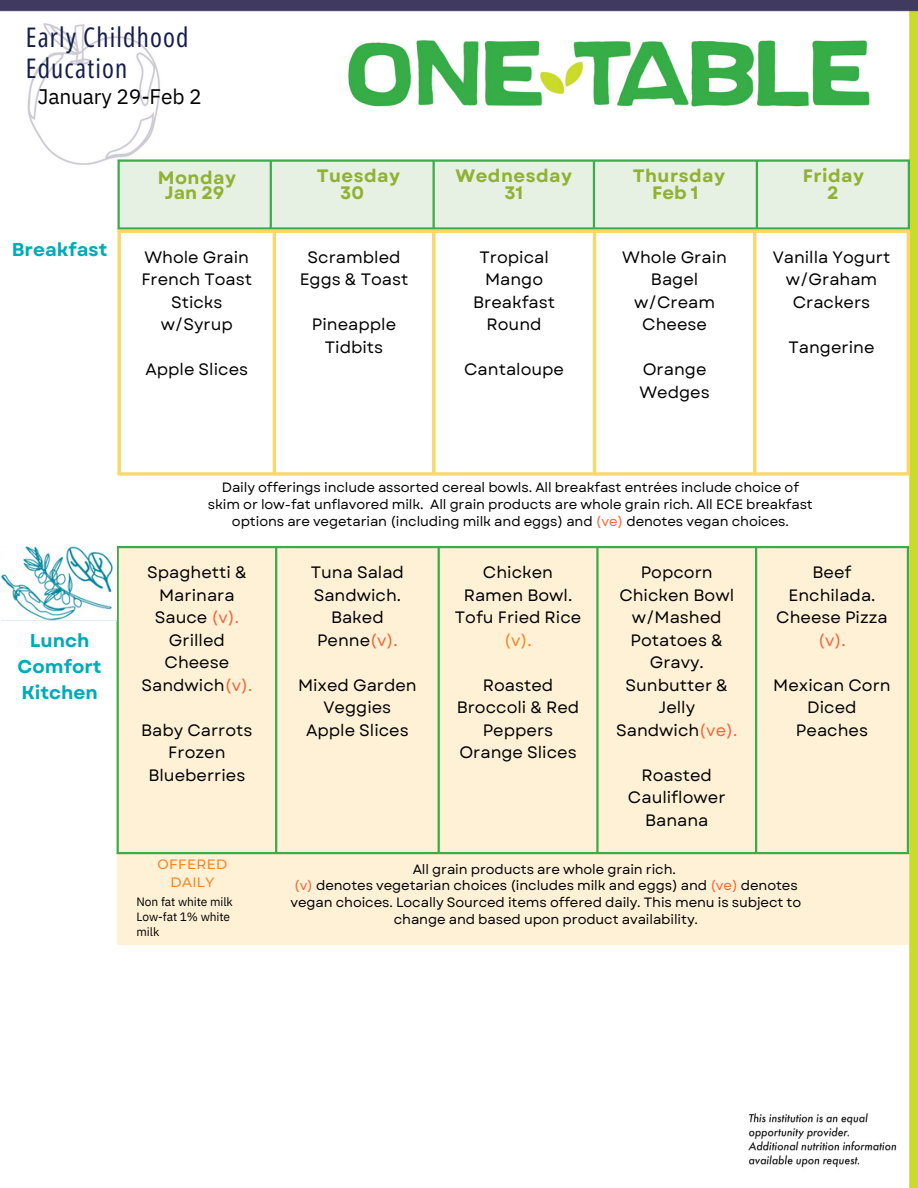
<style>
.page{position:relative;width:918px;height:1188px;background:#fff}
.page>*{position:absolute;margin:0;border:0;box-sizing:border-box;transform-origin:0 0}
.t1{font:27px/30.3px "Open Sans Condensed";letter-spacing:.045em;color:#161e48}
.t2{font:21px "IBM Plex Sans";letter-spacing:-.01em;color:#000}
.t3{font:700 18.6px/25.8px "Garet";color:#00abb8}
.t4{font:700 18px "Garet";letter-spacing:.025em;color:#91b132}
.t5{font:16.5px/22.5px "Garet";color:#000;text-align:center}
.t6{font:16.5px "Garet";color:#f26638}
.t7{font:13.5px/16.8px "Garet";letter-spacing:-.01em;color:#000;text-align:center}
.t8{font:500 13.5px/18px "Montserrat";letter-spacing:.025em;color:#f58421;text-align:center}
.t9{font:12px/15px "IBM Plex Sans";letter-spacing:-.01em;color:#000}
.s1{color:#f26638}
.s2{color:#f58421}
</style>
<div class="page">
<img style="left:0;top:0;width:918px;height:1188px">
<img style="left:0;top:14px;width:170px;height:166px">
<div style="left:118px;top:547px;width:791px;height:398px;background:#fff1d6"></div>
<hr style="left:117px;top:548px;width:2px;height:304px;background:#3bac49">
<hr style="left:275px;top:548px;width:2px;height:304px;background:#3bac49">
<hr style="left:438px;top:548px;width:2px;height:304px;background:#3bac49">
<hr style="left:596px;top:548px;width:3px;height:304px;background:#3bac49">
<hr style="left:755px;top:548px;width:2px;height:304px;background:#3bac49">
<hr style="left:907px;top:548px;width:2px;height:304px;background:#3bac49">
<hr style="left:117px;top:546px;width:792px;height:2px;background:#3bac49">
<hr style="left:117px;top:852px;width:792px;height:2px;background:#3bac49">
<img style="left:1px;top:547px;width:115px;height:74px">
<div style="left:120px;top:162px;width:788px;height:65px;background:#e6f1e3"></div>
<hr style="left:118px;top:162px;width:2px;height:65px;background:#3bac49">
<hr style="left:270px;top:162px;width:2px;height:65px;background:#3bac49">
<hr style="left:433px;top:162px;width:2px;height:65px;background:#3bac49">
<hr style="left:593px;top:162px;width:2px;height:65px;background:#3bac49">
<hr style="left:756px;top:162px;width:2px;height:65px;background:#3bac49">
<hr style="left:908px;top:162px;width:2px;height:65px;background:#3bac49">
<hr style="left:118px;top:159px;width:792px;height:3px;background:#3bac49">
<hr style="left:118px;top:227px;width:792px;height:3px;background:#3bac49">
<hr style="left:118px;top:233px;width:3px;height:239px;background:#f8d868">
<hr style="left:273px;top:233px;width:3px;height:239px;background:#f8d868">
<hr style="left:432px;top:233px;width:3px;height:239px;background:#f8d868">
<hr style="left:593px;top:233px;width:3px;height:239px;background:#f8d868">
<hr style="left:753px;top:233px;width:3px;height:239px;background:#f8d868">
<hr style="left:907px;top:233px;width:3px;height:239px;background:#f8d868">
<hr style="left:118px;top:230px;width:792px;height:3px;background:#f8d868">
<svg style="left:118px;top:472px;width:792px;height:4px;background:#f8dd7e"></svg>
<p class="t1" style="left:26px;top:22px;width:164px">Early Childhood<br>Education</p>
<p class="t2" style="left:38px;top:82px;width:166px">January 29-Feb 2</p>
<p class="t3" style="left:12px;top:236px;width:97px">Breakfast</p>
<p class="t4" style="left:158px;top:164px;width:80px">Monday</p>
<p class="t4" style="left:317px;top:163px;width:85px">Tuesday</p>
<p class="t4" style="left:455px;top:163px;width:118px">Wednesday</p>
<p class="t4" style="left:633px;top:163px;width:94px">Thursday</p>
<p class="t4" style="left:803px;top:163px;width:63px">Friday</p>
<p class="t4" style="left:165px;top:180px;width:61px">Jan 29</p>
<p class="t4" style="left:340px;top:180px;width:25px">30</p>
<p class="t4" style="left:504px;top:180px;width:20px">31</p>
<p class="t4" style="left:652px;top:180px;width:48px">Feb 1</p>
<p class="t4" style="left:827px;top:180px;width:13px">2</p>
<p class="t5" style="left:141px;top:246px;width:112px">Whole Grain<br>French Toast<br>Sticks w/Syrup</p>
<p class="t5" style="left:145px;top:358px;width:104px">Apple Slices</p>
<p class="t5" style="left:300px;top:246px;width:110px">Scrambled<br>Eggs &amp; Toast</p>
<p class="t5" style="left:312px;top:313px;width:86px">Pineapple<br>Tidbits</p>
<p class="t5" style="left:473px;top:246px;width:84px">Tropical<br>Mango<br>Breakfast<br>Round</p>
<p class="t5" style="left:464px;top:358px;width:101px">Cantaloupe</p>
<p class="t5" style="left:622px;top:246px;width:106px">Whole Grain<br>Bagel w/Cream<br>Cheese</p>
<p class="t5" style="left:640px;top:358px;width:72px;text-align:left">Orange<br>Wedges</p>
<p class="t5" style="left:773px;top:246px;width:119px">Vanilla Yogurt w/Graham<br>Crackers</p>
<p class="t5" style="left:789px;top:336px;width:88px">Tangerine</p>
<p class="t3" style="left:30px;top:628px;width:61px">Lunch</p>
<p class="t3" style="left:18px;top:654px;width:85px">Comfort<br>Kitchen</p>
<p class="t7" style="left:208px;top:479px;width:606px">Daily offerings include assorted cereal bowls. All breakfast entrées include choice of skim or low-fat unflavored milk. All grain products are whole grain rich. All ECE breakfast options are vegetarian (including milk and eggs) and <span class="s1">(ve)</span> denotes vegan choices.</p>
<p class="t5" style="left:142px;top:561px;width:112px">Spaghetti &amp;<br>Marinara<br>Sauce <span class="s1">(v).<br></span>Grilled<br>Cheese<br>Sandwich<span class="s1">(v).</span></p>
<p class="t5" style="left:141px;top:719px;width:113px">Baby Carrots</p>
<p class="t5" style="left:148px;top:741px;width:98px">Frozen<br>Blueberries</p>
<p class="t8" style="left:158px;top:855px;width:71px">OFFERED<br>DAILY</p>
<p class="t9" style="left:137px;top:894px;width:98px">Non fat white milk</p>
<p class="t9" style="left:137px;top:909px;width:95px">Low-fat 1% white milk</p>
<p class="t5" style="left:311px;top:561px;width:95px">Tuna Salad<br>Sandwich.<br>Baked<br>Penne<span class="s1">(v).</span></p>
<p class="t5" style="left:298px;top:674px;width:120px">Mixed Garden<br>Veggies</p>
<p class="t5" style="left:306px;top:719px;width:104px">Apple Slices</p>
<p class="t5" style="left:464px;top:561px;width:110px">Chicken<br>Ramen Bowl.</p>
<p class="t5" style="left:455px;top:606px;width:128px">Tofu Fried Rice <span class="s2">(v).</span></p>
<p class="t5" style="left:457px;top:674px;width:124px">Roasted<br>Broccoli &amp; Red<br>Peppers</p>
<p class="t5" style="left:459px;top:741px;width:119px">Orange Slices</p>
<p class="t5" style="left:619px;top:561px;width:116px">Popcorn<br>Chicken Bowl w/Mashed<br>Potatoes &amp;<br>Gravy.</p>
<p class="t5" style="left:616px;top:674px;width:123px">Sunbutter &amp;<br>Jelly<br>Sandwich<span class="s1">(ve).</span></p>
<p class="t5" style="left:628px;top:764px;width:99px">Roasted<br>Cauliflower</p>
<p class="t5" style="left:645px;top:809px;width:65px">Banana</p>
<p class="t5" style="left:788px;top:561px;width:89px">Beef<br>Enchilada.</p>
<p class="t5" style="left:776px;top:606px;width:113px">Cheese Pizza</p>
<p class="t6" style="left:818px;top:628px;width:29px">(v).</p>
<p class="t5" style="left:773px;top:674px;width:119px">Mexican Corn</p>
<p class="t5" style="left:796px;top:696px;width:74px">Diced<br>Peaches</p>
<p class="t7" style="left:413px;top:861px;width:265px">All grain products are whole grain rich.</p>
<p class="t7" style="left:291px;top:877px;width:512px"><span class="s1">(v)</span> denotes vegetarian choices (includes milk and eggs) and <span class="s1">(ve)</span> denotes vegan choices. Locally Sourced items offered daily. This menu is subject to change and based upon product availability.</p>
</div>
